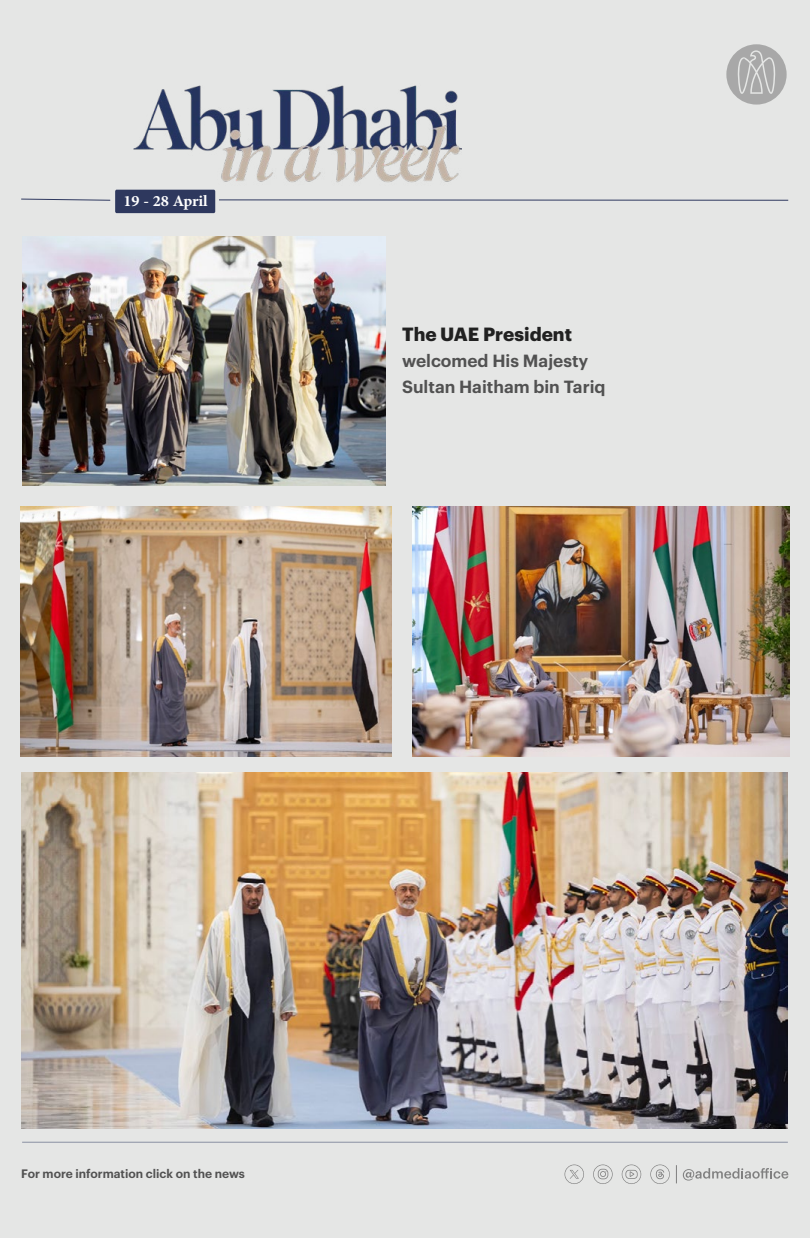
<style>
.page{position:relative;width:810px;height:1238px;background:#e5e6e5}
.page>*{position:absolute;margin:0;border:0;box-sizing:border-box;transform-origin:0 0}
.t1{font:700 22.2px "Adobe Arabic";letter-spacing:-.01em;color:#fff}
.t2{font:700 18.75px "Graphik";color:#212121}
.t3{font:600 17.25px/26.2px "Graphik";color:#515151}
.t4{font:600 12px "Graphik";color:#515151}
</style>
<div class="page">
<svg style="left:726px;top:44px;width:61px;height:61px"></svg>
<div style="left:115px;top:190px;width:100px;height:23px;background:#2e385e;border-radius:2px"></div>
<svg style="left:219px;top:199px;width:570px;height:2px"></svg>
<img style="left:134px;top:85px;width:328px;height:98px">
<svg style="left:21px;top:198px;width:90px;height:3px"></svg>
<img style="left:412px;top:506px;width:377px;height:250px">
<img style="left:21px;top:506px;width:370px;height:250px">
<img style="left:22px;top:772px;width:765px;height:356px">
<img style="left:23px;top:236px;width:363px;height:249px">
<hr style="left:22px;top:1141px;width:766px;height:1px;background:#2e385f">
<svg style="left:622px;top:1164px;width:19px;height:20px"></svg>
<svg style="left:683px;top:1168px;width:105px;height:12px"></svg>
<svg style="left:650px;top:1164px;width:20px;height:20px"></svg>
<svg style="left:565px;top:1164px;width:19px;height:20px"></svg>
<svg style="left:593px;top:1164px;width:20px;height:20px"></svg>
<svg style="left:676px;top:1165px;width:1px;height:18px"></svg>
<p class="t1" style="left:124px;top:185px;width:86px">19 28- April</p>
<p class="t2" style="left:402px;top:319px;width:171px">The UAE President</p>
<p class="t3" style="left:402px;top:346px;width:205px">welcomed His Majesty<br>Sultan Haitham bin Tariq</p>
<p class="t4" style="left:21px;top:1164px;width:225px">For more information click on the news</p>
</div>
